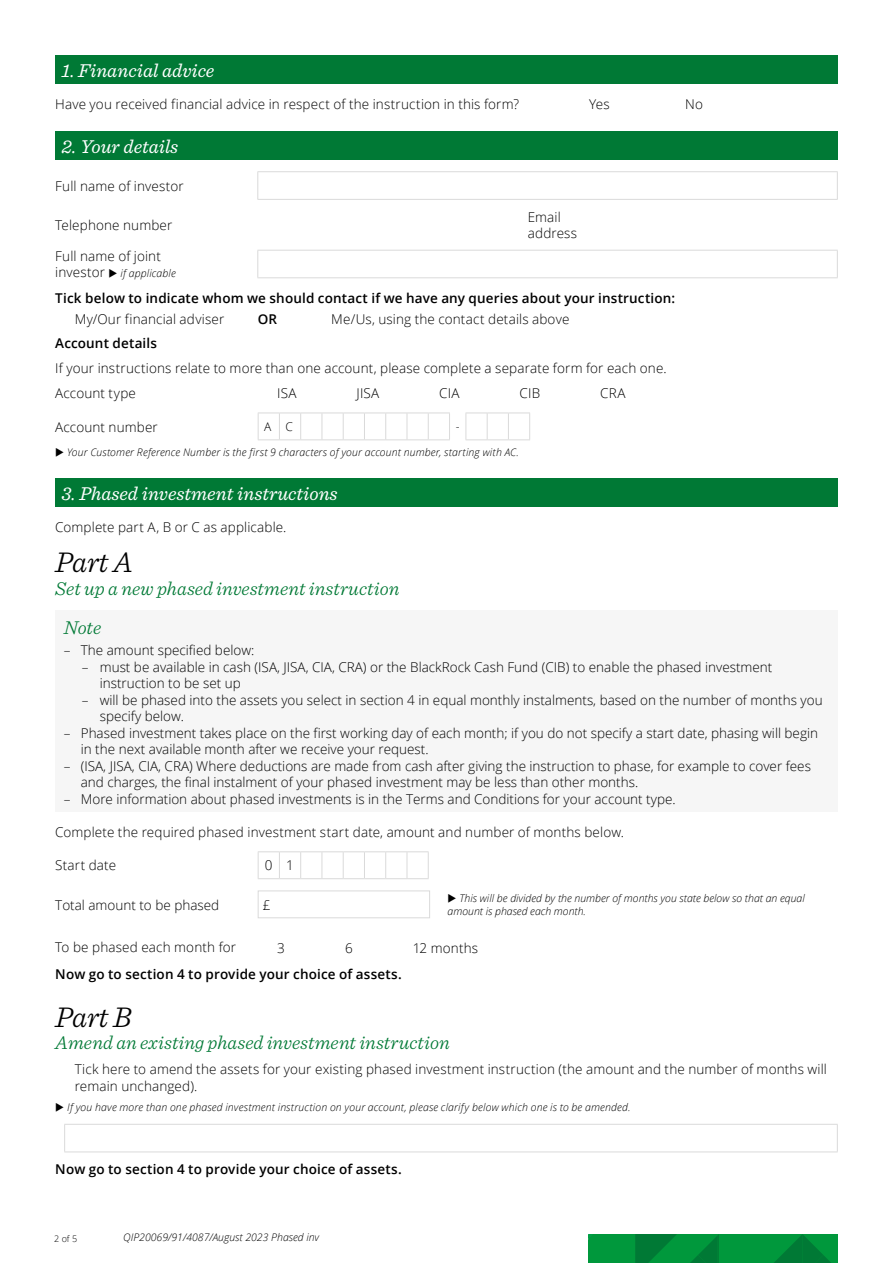
<style>
.page{position:relative;width:893px;height:1263px;background:#fff}
.page>*{position:absolute;margin:0;border:0;box-sizing:border-box;transform-origin:0 0}
.t1{font:italic 300 30px "Sentinel";letter-spacing:-.02em;color:#000}
.t2{font:italic 300 19.5px/39.8px "Sentinel";color:#007935}
.t3{font:italic 19.5px "Sentinel";color:#fff}
.t4{font:300 13.5px/16.5px "Open Sans";color:#000}
.t5{font:600 13.5px "Open Sans";letter-spacing:.01em;color:#000}
.t6{font:300 12px "Open Sans";color:#000}
.t7{font:italic 300 10.5px/13.5px "Open Sans";letter-spacing:.01em;color:#000}
.t8{font:300 9px "Open Sans";color:#000}
.s1{font-style:normal;font-size:13.5px}
</style>
<div class="page">
<svg style="left:589px;top:1234px;width:249px;height:29px;background:#008f3a"></svg>
<div style="left:55px;top:55px;width:783px;height:29px;background:#007935"></div>
<div style="left:55px;top:131px;width:783px;height:28px;background:#007935"></div>
<div style="left:55px;top:478px;width:783px;height:28px;background:#007935"></div>
<hr style="left:257px;top:171px;width:581px;height:1px;background:#dadada">
<svg style="left:257px;top:172px;width:1px;height:27px"></svg>
<svg style="left:837px;top:172px;width:1px;height:27px"></svg>
<hr style="left:257px;top:199px;width:581px;height:1px;background:#dadada">
<hr style="left:257px;top:250px;width:581px;height:1px;background:#dadada">
<svg style="left:257px;top:251px;width:1px;height:26px"></svg>
<svg style="left:837px;top:251px;width:1px;height:26px"></svg>
<hr style="left:257px;top:277px;width:581px;height:1px;background:#dadada">
<svg style="left:258px;top:413px;width:192px;height:27px"></svg>
<svg style="left:465px;top:413px;width:65px;height:27px"></svg>
<div style="left:55px;top:610px;width:783px;height:202px;background:#f6f6f6"></div>
<svg style="left:258px;top:851px;width:171px;height:28px"></svg>
<div style="left:258px;top:890px;width:172px;height:28px;border:1px solid #dadada"></div>
<hr style="left:64px;top:1124px;width:774px;height:1px;background:#dadada">
<svg style="left:64px;top:1125px;width:1px;height:26px"></svg>
<svg style="left:837px;top:1125px;width:1px;height:26px"></svg>
<hr style="left:64px;top:1151px;width:774px;height:1px;background:#dadada">
<h2 class="t3" style="left:62px;top:56px;width:154px">1. Financial advice</h2>
<p class="t4" style="left:55px;top:96px;width:465px">Have you received financial advice in respect of the instruction in this form?</p>
<p class="t4" style="left:589px;top:96px;width:22px">Yes</p>
<p class="t4" style="left:685px;top:96px;width:19px">No</p>
<h2 class="t3" style="left:62px;top:132px;width:118px">2. Your details</h2>
<p class="t4" style="left:55px;top:177px;width:130px">Full name of investor</p>
<p class="t4" style="left:55px;top:216px;width:119px">Telephone number</p>
<p class="t4" style="left:528px;top:208px;width:51px">Email address</p>
<p class="t4" style="left:55px;top:247px;width:107px">Full name of joint</p>
<p class="t7" style="left:55px;top:266px;width:122px"><span class="s1">investor</span> ◆ if applicable</p>
<p class="t5" style="left:55px;top:289px;width:621px">Tick below to indicate whom we should contact if we have any queries about your instruction:</p>
<p class="t4" style="left:75px;top:310px;width:151px">My/Our financial adviser</p>
<p class="t5" style="left:258px;top:309px;width:21px">OR</p>
<p class="t4" style="left:331px;top:310px;width:240px">Me/Us, using the contact details above</p>
<p class="t5" style="left:55px;top:334px;width:103px">Account details</p>
<p class="t4" style="left:55px;top:355px;width:613px;line-height:25px">If your instructions relate to more than one account, please complete a separate form for each one.<br>Account type</p>
<p class="t4" style="left:277px;top:385px;width:21px">ISA</p>
<p class="t4" style="left:357px;top:385px;width:24px">JISA</p>
<p class="t4" style="left:439px;top:385px;width:22px">CIA</p>
<p class="t4" style="left:520px;top:385px;width:22px">CIB</p>
<p class="t4" style="left:600px;top:385px;width:27px">CRA</p>
<p class="t4" style="left:55px;top:418px;width:104px">Account number</p>
<p class="t6" style="left:264px;top:418px;width:30px">A C</p>
<p class="t6" style="left:456px;top:418px;width:5px">-</p>
<p class="t7" style="left:55px;top:445px;width:465px">◆ Your Customer Reference Number is the first 9 characters of your account number, starting with AC.</p>
<h2 class="t3" style="left:62px;top:479px;width:278px">3. Phased investment instructions</h2>
<p class="t4" style="left:55px;top:518px;width:233px">Complete part A, B or C as applicable.</p>
<h1 class="t1" style="left:55px;top:540px;width:80px">Part A</h1>
<h2 class="t2" style="left:64px;top:567px;width:337px;text-indent:-9px">Set up a new phased investment instruction<br>Note</h2>
<p class="t4" style="left:64px;top:642px;width:192px">– The amount specified below:</p>
<p class="t4" style="left:100px;top:658px;width:674px;text-indent:-18px">– must be available in cash (ISA, JISA, CIA, CRA) or the BlackRock Cash Fund (CIB) to enable the phased investment instruction to be set up</p>
<p class="t4" style="left:100px;top:691px;width:724px;text-indent:-18px">– will be phased into the assets you select in section 4 in equal monthly instalments, based on the number of months you specify below.</p>
<p class="t4" style="left:81px;top:724px;width:739px;text-indent:-17px">– Phased investment takes place on the first working day of each month; if you do not specify a start date, phasing will begin in the next available month after we receive your request.</p>
<p class="t4" style="left:81px;top:757px;width:732px;text-indent:-17px">– (ISA, JISA, CIA, CRA) Where deductions are made from cash after giving the instruction to phase, for example to cover fees and charges, the final instalment of your phased investment may be less than other months.</p>
<p class="t4" style="left:64px;top:790px;width:613px">– More information about phased investments is in the Terms and Conditions for your account type.</p>
<p class="t4" style="left:55px;top:823px;width:570px">Complete the required phased investment start date, amount and number of months below.</p>
<p class="t4" style="left:55px;top:857px;width:62px">Start date</p>
<p class="t4" style="left:265px;top:857px;width:30px">0 1</p>
<p class="t4" style="left:55px;top:896px;width:165px">Total amount to be phased</p>
<p class="t4" style="left:263px;top:896px;width:9px">£</p>
<p class="t7" style="left:448px;top:891px;width:359px">◆ This will be divided by the number of months you state below so that an equal amount is phased each month.</p>
<p class="t4" style="left:55px;top:938px;width:182px">To be phased each month for</p>
<p class="t4" style="left:277px;top:939px;width:9px">3</p>
<p class="t4" style="left:345px;top:939px;width:9px">6</p>
<p class="t4" style="left:413px;top:939px;width:67px">12 months</p>
<p class="t5" style="left:55px;top:965px;width:348px">Now go to section 4 to provide your choice of assets.</p>
<h1 class="t1" style="left:55px;top:994px;width:78px">Part B</h1>
<h2 class="t2" style="left:55px;top:1021px;width:396px">Amend an existing phased investment instruction</h2>
<p class="t4" style="left:75px;top:1061px;width:754px">Tick here to amend the assets for your existing phased investment instruction (the amount and the number of months will remain unchanged).</p>
<p class="t7" style="left:55px;top:1100px;width:577px">◆ If you have more than one phased investment instruction on your account, please clarify below which one is to be amended.</p>
<p class="t5" style="left:55px;top:1160px;width:348px">Now go to section 4 to provide your choice of assets.</p>
<p class="t8" style="left:54px;top:1232px;width:24px">2 of 5</p>
<p class="t7" style="left:123px;top:1230px;width:197px">QIP20069/91/4087/August 2023 Phased inv</p>
</div>
